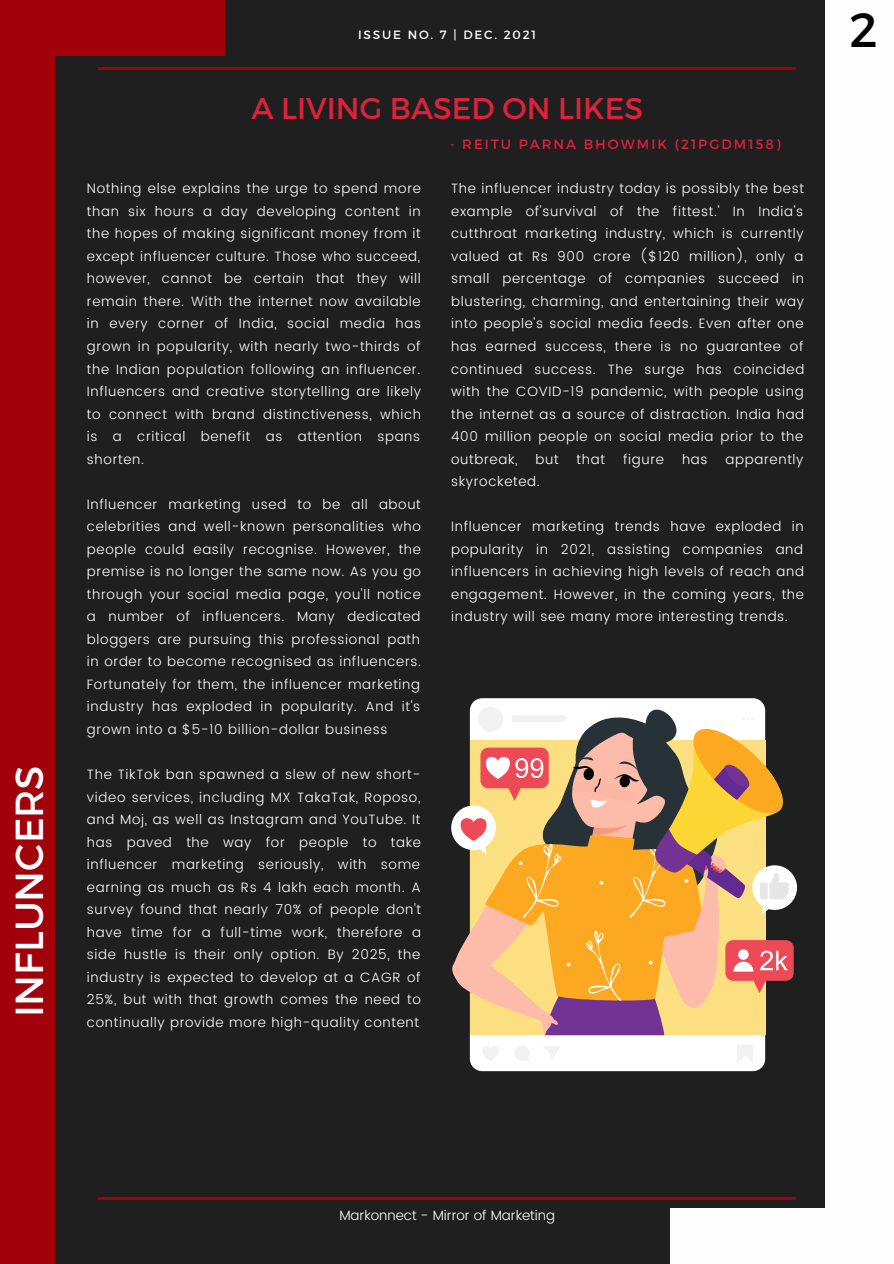
<style>
.page{position:relative;width:894px;height:1264px;background:#fff}
.page>*{position:absolute;margin:0;border:0;box-sizing:border-box;transform-origin:0 0}
.t1{font:48px "Montserrat";color:#000}
.t2{font:39px "Montserrat";color:#fefefe}
.t3{font:30px "Montserrat";color:#df213b}
.t4{font:300 13.5px/22.5px "Poppins";letter-spacing:.05em;color:#fcfdfe;text-align:justify}
.t5{font:300 13.5px/22.5px "Poppins";letter-spacing:.05em;color:#fff;text-align:justify}
.t6{font:13.5px "Montserrat";letter-spacing:.15em;color:#df213b}
.t7{font:300 13.5px "Poppins";color:#fff}
.t8{font:12px "Montserrat";letter-spacing:.15em;color:#fefefe}
</style>
<div class="page">
<div style="left:0;top:0;width:893px;height:1263px;background:#1f1f1f"></div>
<hr style="left:98px;top:67px;width:697px;height:3px;background:#a2000a">
<div style="left:825px;top:0;width:68px;height:1263px;background:#fefefe"></div>
<div style="left:0;top:0;width:55px;height:1263px;background:#a2000a"></div>
<hr style="left:98px;top:1197px;width:697px;height:2px;background:#a2000a">
<div style="left:0;top:0;width:225px;height:55px;background:#a2000a"></div>
<div style="left:670px;top:1208px;width:223px;height:55px;background:#fefefe"></div>
<div style="left:470px;top:1036px;width:295px;height:35px;background:#fff"></div>
<svg style="left:481px;top:1045px;width:18px;height:16px"></svg>
<svg style="left:514px;top:1045px;width:16px;height:16px"></svg>
<svg style="left:542px;top:1045px;width:18px;height:16px"></svg>
<svg style="left:736px;top:1044px;width:16px;height:19px"></svg>
<svg style="left:451px;top:698px;width:345px;height:338px;background:#cca16d"></svg>
<div style="left:738px;top:949px;width:10px;height:10px;background:#fff;border-radius:50%"></div>
<p class="t2" style="left:4px;top:1017px;width:253px;rotate:-90deg">INFLUNCERS</p>
<p class="t8" style="left:358px;top:27px;width:179px">ISSUE NO. 7 | DEC. 2021</p>
<p class="t3" style="left:251px;top:89px;width:393px">A LIVING BASED ON LIKES</p>
<p class="t4" style="left:87px;top:177px;width:335px">Nothing else explains the urge to spend more than six hours a day developing content in the hopes of making significant money from it except influencer culture. Those who succeed, however, cannot be certain that they will remain there. With the internet now available in every corner of India, social media has grown in popularity, with nearly two-thirds of the Indian population following an influencer.<br>Influencers and creative storytelling are likely to connect with brand distinctiveness, which is a critical benefit as attention spans shorten.</p>
<p class="t4" style="left:87px;top:493px;width:335px">Influencer marketing used to be all about celebrities and well-known personalities who people could easily recognise. However, the premise is no longer the same now. As you go through your social media page, you'll notice a number of influencers. Many dedicated bloggers are pursuing this professional path in order to become recognised as influencers.<br>Fortunately for them, the influencer marketing industry has exploded in popularity. And it's grown into a $5-10 billion-dollar business</p>
<p class="t4" style="left:87px;top:763px;width:335px">The TikTok ban spawned a slew of new short&shy;video services, including MX TakaTak, Roposo, and Moj, as well as Instagram and YouTube. It has paved the way for people to take influencer marketing seriously, with some earning as much as Rs 4 lakh each month. A survey found that nearly 70% of people don't have time for a full-time work, therefore a side hustle is their only option. By 2025, the industry is expected to develop at a CAGR of 25%, but with that growth comes the need to continually provide more high-quality content</p>
<p class="t6" style="left:449px;top:135px;width:332px">- REITU PARNA BHOWMIK (21PGDM158)</p>
<p class="t5" style="left:451px;top:177px;width:354px">The influencer industry today is possibly the best example of'survival of the fittest.' In India's cutthroat marketing industry, which is currently valued at Rs 900 crore ($120 million), only a small percentage of companies succeed in blustering, charming, and entertaining their way into people's social media feeds. Even after one has earned success, there is no guarantee of continued success. The surge has coincided with the COVID-19 pandemic, with people using the internet as a source of distraction. India had 400 million people on social media prior to the outbreak,</p>
<p class="t5" style="left:535px;top:448px;width:25px">but</p>
<p class="t5" style="left:576px;top:448px;width:30px">that</p>
<p class="t5" style="left:623px;top:448px;width:42px">figure</p>
<p class="t5" style="left:681px;top:448px;width:27px">has</p>
<p class="t5" style="left:725px;top:448px;width:79px">apparently</p>
<p class="t5" style="left:451px;top:470px;width:90px">skyrocketed.</p>
<p class="t5" style="left:451px;top:515px;width:354px">Influencer marketing trends have exploded in popularity in 2021, assisting companies and influencers in achieving high levels of reach and engagement. However, in the coming years, the industry will see many more interesting trends.</p>
<p class="t1" style="left:849px;top:-2px;width:30px">2</p>
<p class="t7" style="left:339px;top:1207px;width:217px">Markonnect - Mirror of Marketing</p>
</div>
